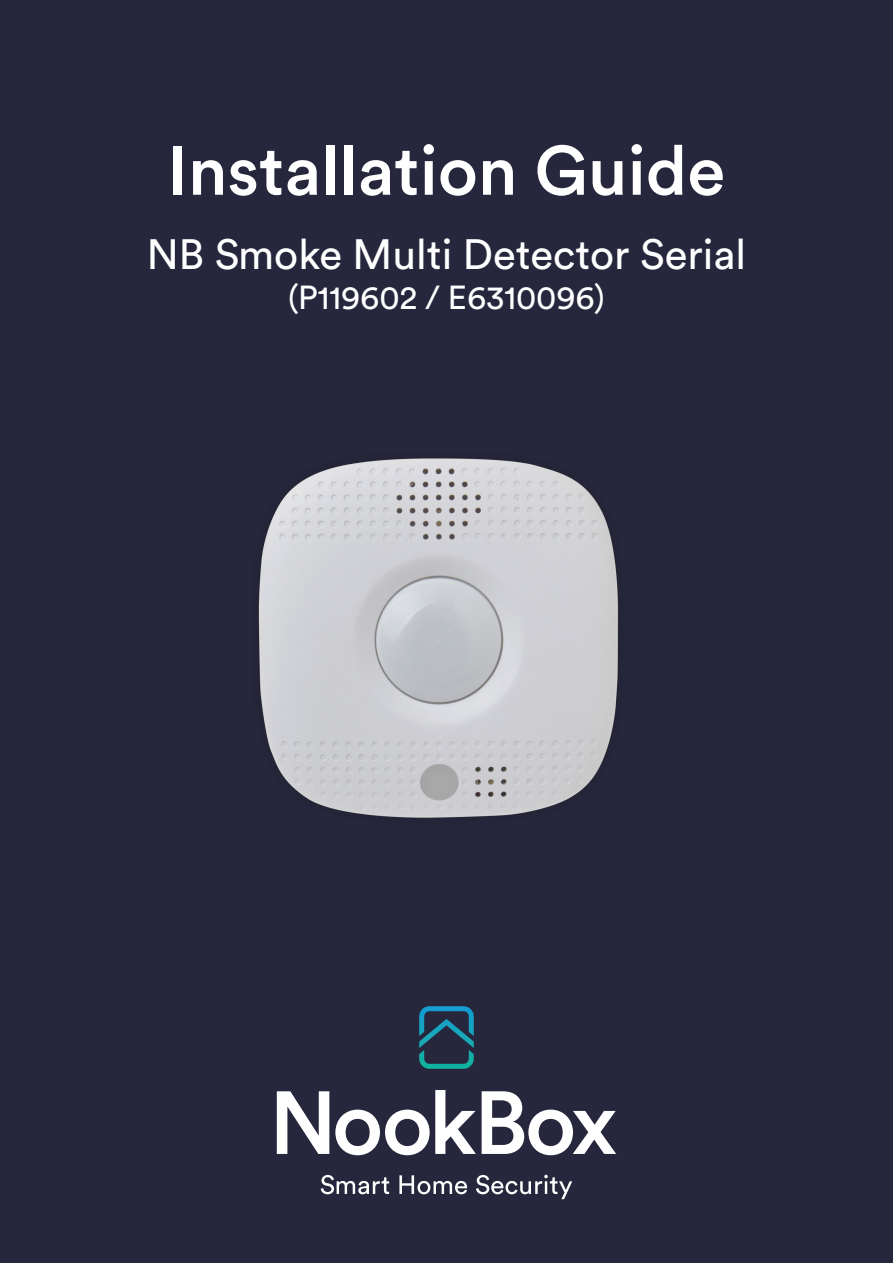
<style>
.page{position:relative;width:893px;height:1263px;background:#26263c}
.page>*{position:absolute;margin:0;border:0;box-sizing:border-box;transform-origin:0 0}
.t1{font:500 69px "Circular Std";color:#fff}
.t2{font:42px "Circular Std";color:#fff}
.t3{font:33px "Circular Std";color:#fff}
</style>
<div class="page">
<svg style="left:321px;top:1175px;width:68px;height:19px"></svg>
<svg style="left:399px;top:1175px;width:68px;height:19px"></svg>
<svg style="left:476px;top:1175px;width:96px;height:24px"></svg>
<svg style="left:277px;top:1091px;width:52px;height:63px"></svg>
<svg style="left:335px;top:1090px;width:141px;height:65px"></svg>
<svg style="left:482px;top:1091px;width:134px;height:64px"></svg>
<svg style="left:419px;top:1006px;width:55px;height:63px"></svg>
<img style="left:258px;top:458px;width:360px;height:360px">
<h1 class="t1" style="left:168px;top:127px;width:559px">Installation Guide</h1>
<p class="t2" style="left:147px;top:229px;width:601px">NB Smoke Multi Detector Serial</p>
<p class="t3" style="left:288px;top:277px;width:318px">(P119602 / E6310096)</p>
</div>
